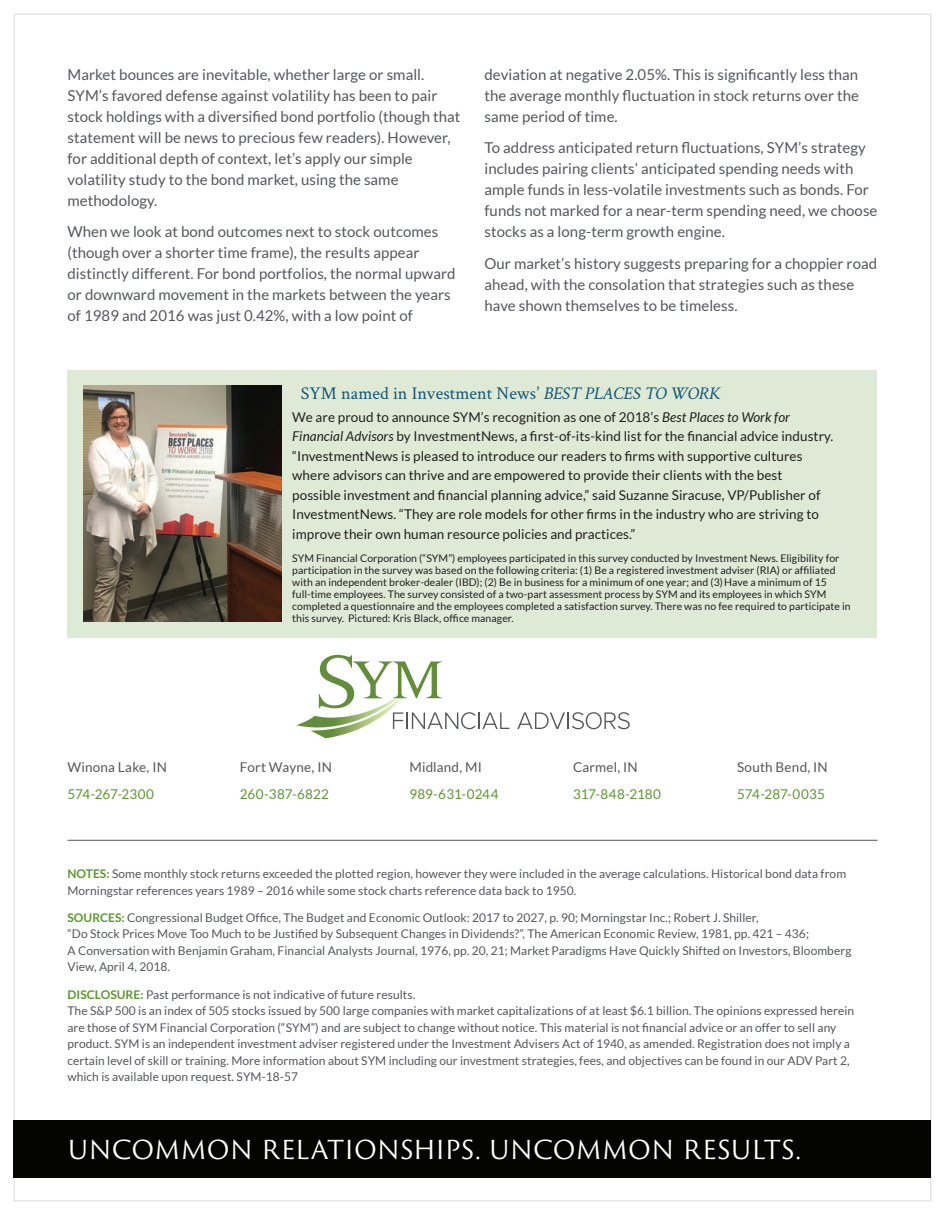
<style>
.page{position:relative;width:945px;height:1215px;background:#fff}
.page>*{position:absolute;margin:0;border:0;box-sizing:border-box;transform-origin:0 0}
.Headline_Trajan_Sans{font:25.5px "Trajan Sans Pro";color:#fff}
.Body_Copy-Lato{font:18px "Crimson Text";letter-spacing:.005em;color:#105577}
.Body_Copy-Lato-2{font:15px/21px "Lato";letter-spacing:.005em;color:#54575a}
.Body_Copy-Lato-3{font:13.5px/19.5px "Lato";letter-spacing:.005em;color:#231f20}
.Main_-_Copy{font:13.5px "Lato";letter-spacing:.015em;color:#54575a}
.Main_-_Copy-2{font:13.5px "Lato";color:#5c9731}
.Main_-_Copy-3{font:13.5px "Lato";letter-spacing:.02em;color:#5c9731}
.Body_Copy-Lato-4{font:12px/16.5px "Lato";letter-spacing:.005em;color:#54575a}
.Body_Copy-Lato-5{font:10.5px/12px "Lato";letter-spacing:.005em;color:#231f20}
.s1{font-style:italic}
.s2{font-weight:700;color:#5c9731}
</style>
<div class="page">
<div style="left:14px;top:1120px;width:918px;height:58px;background:#040503"></div>
<hr style="left:68px;top:840px;width:810px;height:1px;background:#54575a">
<div style="left:68px;top:370px;width:810px;height:268px;background:#dfead6"></div>
<img style="left:83px;top:386px;width:198px;height:236px">
<svg style="left:296px;top:655px;width:214px;height:83px"></svg>
<svg style="left:517px;top:712px;width:113px;height:17px"></svg>
<p class="Body_Copy-Lato-2" style="left:68px;top:64px;width:395px">Market bounces are inevitable, whether large or small.<br>SYM’s favored defense against volatility has been to pair stock holdings with a diversified bond portfolio (though that statement will be news to precious few readers). However, for additional depth of context, let’s apply our simple volatility study to the bond market, using the same methodology.</p>
<p class="Body_Copy-Lato-2" style="left:68px;top:221px;width:390px">When we look at bond outcomes next to stock outcomes (though over a shorter time frame), the results appear distinctly different. For bond portfolios, the normal upward or downward movement in the markets between the years of 1989 and 2016 was just 0.42%, with a low point of</p>
<p class="Body_Copy-Lato-2" style="left:484px;top:64px;width:376px;text-align:justify">deviation at negative 2.05%. This is significantly less than the average monthly fluctuation in stock returns over the same period of time.</p>
<p class="Body_Copy-Lato-2" style="left:484px;top:137px;width:395px">To address anticipated return fluctuations, SYM’s strategy includes pairing clients’ anticipated spending needs with ample funds in less-volatile investments such as bonds. For funds not marked for a near-term spending need, we choose stocks as a long-term growth engine.</p>
<p class="Body_Copy-Lato-2" style="left:484px;top:253px;width:394px">Our market’s history suggests preparing for a choppier road ahead, with the consolation that strategies such as these have shown themselves to be timeless.</p>
<p class="Main_-_Copy" style="left:68px;top:759px;width:101px">Winona Lake, IN</p>
<p class="Main_-_Copy-2" style="left:68px;top:786px;width:88px">574-267-2300</p>
<p class="Body_Copy-Lato" style="left:301px;top:381px;width:421px">SYM named in Investment News’ <span class="s1">BEST PLACES TO WORK</span></p>
<p class="Body_Copy-Lato-3" style="left:292px;top:407px;width:542px">We are proud to announce SYM’s recognition as one of 2018’s <span class="s1">Best Places to Work for Financial Advisors</span> by InvestmentNews, a first-of-its-kind list for the financial advice industry. “InvestmentNews is pleased to introduce our readers to firms with supportive cultures where advisors can thrive and are empowered to provide their clients with the best possible investment and financial planning advice,” said Suzanne Siracuse, VP/Publisher of InvestmentNews. “They are role models for other firms in the industry who are striving to improve their own human resource policies and practices.”</p>
<p class="Body_Copy-Lato-5" style="left:292px;top:552px;width:560px">SYM Financial Corporation (“SYM”) employees participated in this survey conducted by Investment News. Eligibility for participation in the survey was based on the following criteria: (1) Be a registered investment adviser (RIA) or affiliated with an independent broker-dealer (IBD); (2) Be in business for a minimum of one year; and (3)Have a minimum of 15 full-time employees. The survey consisted of a two-part assessment process by SYM and its employees in which SYM completed a questionnaire and the employees completed a satisfaction survey. There was no fee required to participate in this survey. Pictured: Kris Black, office manager.</p>
<p class="Main_-_Copy" style="left:240px;top:759px;width:94px">Fort Wayne, IN</p>
<p class="Main_-_Copy-3" style="left:240px;top:786px;width:91px">260-387-6822</p>
<p class="Main_-_Copy" style="left:410px;top:759px;width:74px">Midland, MI</p>
<p class="Main_-_Copy-2" style="left:410px;top:786px;width:91px">989-631-0244</p>
<p class="Main_-_Copy" style="left:573px;top:759px;width:66px">Carmel, IN</p>
<p class="Main_-_Copy-2" style="left:573px;top:786px;width:90px">317-848-2180</p>
<p class="Main_-_Copy" style="left:737px;top:759px;width:92px">South Bend, IN</p>
<p class="Main_-_Copy-2" style="left:737px;top:786px;width:89px">574-287-0035</p>
<p class="Body_Copy-Lato-4" style="left:68px;top:865px;width:780px"><span class="s2">NOTES:</span> Some monthly stock returns exceeded the plotted region, however they were included in the average calculations. Historical bond data from<br>Morningstar references years 1989 – 2016 while some stock charts reference data back to 1950.</p>
<p class="Body_Copy-Lato-4" style="left:67px;top:909px;width:785px"><span class="s2">SOURCES:</span> Congressional Budget Office, The Budget and Economic Outlook: 2017 to 2027, p. 90; Morningstar Inc.; Robert J. Shiller,<br>“Do Stock Prices Move Too Much to be Justified by Subsequent Changes in Dividends?”, The American Economic Review, 1981, pp. 421 – 436;<br>A Conversation with Benjamin Graham, Financial Analysts Journal, 1976, pp. 20, 21; Market Paradigms Have Quickly Shifted on Investors, Bloomberg View, April 4, 2018.</p>
<p class="Body_Copy-Lato-4" style="left:67px;top:986px;width:788px"><span class="s2">DISCLOSURE:</span> Past performance is not indicative of future results.<br>The S&amp;P 500 is an index of 505 stocks issued by 500 large companies with market capitalizations of at least $6.1 billion. The opinions expressed herein are those of SYM Financial Corporation (“SYM”) and are subject to change without notice. This material is not financial advice or an offer to sell any product. SYM is an independent investment adviser registered under the Investment Advisers Act of 1940, as amended. Registration does not imply a certain level of skill or training. More information about SYM including our investment strategies, fees, and objectives can be found in our ADV Part 2, which is available upon request. SYM-18-57</p>
<p class="Headline_Trajan_Sans" style="left:68px;top:1132px;width:735px">UNCOMMON RELATIONSHIPS. UNCOMMON RESULTS.</p>
</div>
